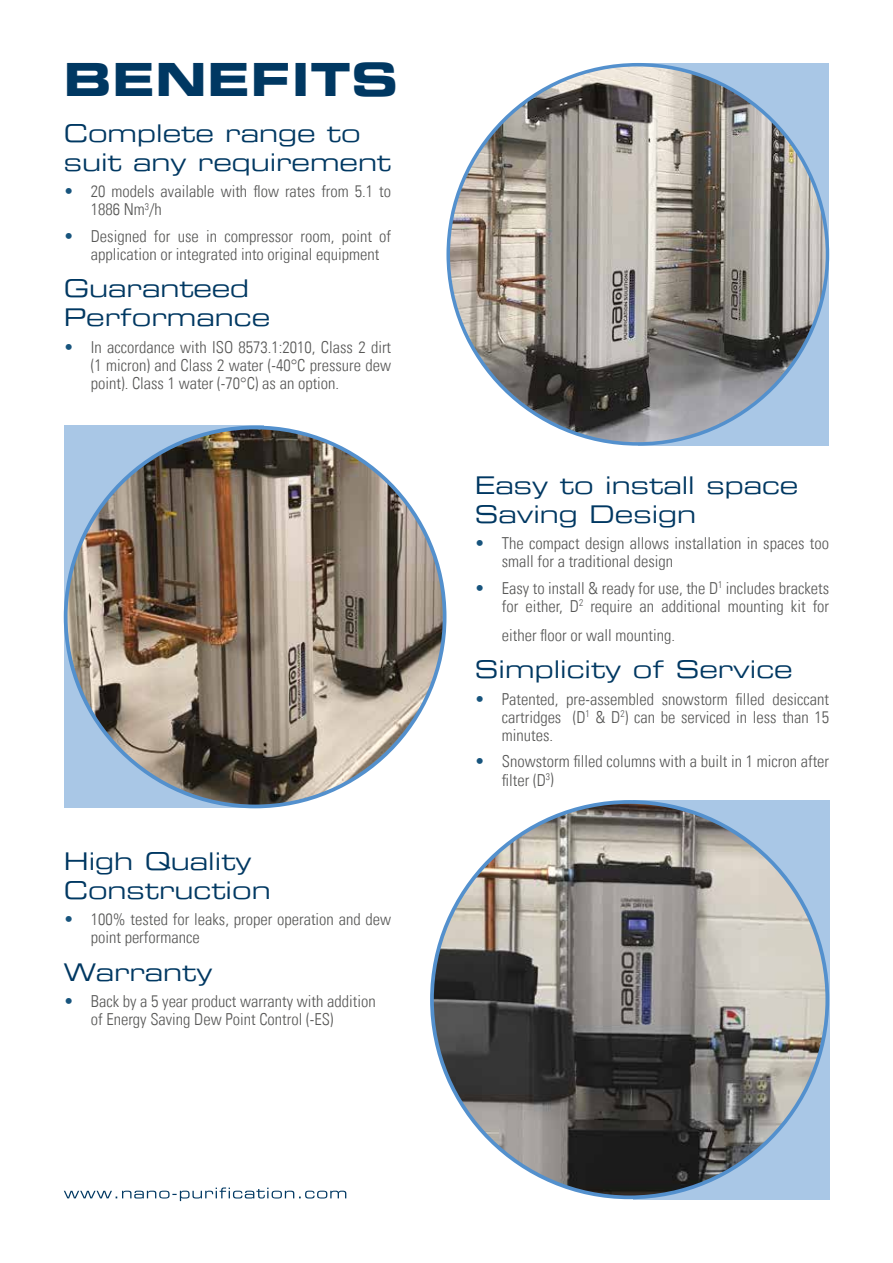
<style>
.page{position:relative;width:893px;height:1263px;background:#fff}
.page>*{position:absolute;margin:0;border:0;box-sizing:border-box;transform-origin:0 0}
.t1{font:45px "Eurostile Bold Extended Two";letter-spacing:.02em;color:#003862}
.t2{font:24px/28.8px "Eurostile Extended Two";color:#003862}
.t3{font:300 condensed 16.5px/18px "Univers LT";color:#575756}
.s1{color:#17547d}
</style>
<div class="page">
<div style="left:639px;top:63px;width:190px;height:383px;background:#a9c7e6"></div>
<img style="left:448px;top:65px;width:379px;height:379px;border-radius:190px">
<div style="left:633px;top:800px;width:196px;height:399px;background:#a9c7e6"></div>
<img style="left:432px;top:802px;width:395px;height:395px;border-radius:198px">
<div style="left:64px;top:426px;width:200px;height:382px;background:#a9c7e6"></div>
<img style="left:66px;top:427px;width:379px;height:379px;border-radius:189px">
<svg style="left:64px;top:1187px;width:282px;height:14px"></svg>
<h1 class="t1" style="left:64px;top:47px;width:336px">BENEFITS</h1>
<h2 class="t2" style="left:64px;top:119px;width:329px">Complete range to suit any requirement</h2>
<p class="t3" style="left:91px;top:182px;width:302px;text-indent:-27px"><span class="s1">•</span> 20 models available with flow rates from 5.1 to<br>1886 Nm<sup>3</sup>/h</p>
<p class="t3" style="left:91px;top:227px;width:302px;text-indent:-27px"><span class="s1">•</span> Designed for use in compressor room, point of application or integrated into original equipment</p>
<h2 class="t2" style="left:64px;top:274px;width:208px">Guaranteed<br>Performance</h2>
<p class="t3" style="left:91px;top:338px;width:302px;text-align:justify;text-indent:-27px"><span class="s1">•</span> In accordance with ISO 8573.1:2010, Class 2 dirt (1 micron) and Class 2 water (-40°C pressure dew point). Class 1 water (-70°C) as an option.</p>
<h2 class="t2" style="left:64px;top:847px;width:208px">High Quality<br>Construction</h2>
<p class="t3" style="left:91px;top:910px;width:302px;text-indent:-27px"><span class="s1">•</span> 100% tested for leaks, proper operation and dew point performance</p>
<h2 class="t2" style="left:64px;top:958px;width:150px">Warranty</h2>
<p class="t3" style="left:91px;top:992px;width:286px;text-indent:-27px"><span class="s1">•</span> Back by a 5 year product warranty with addition of Energy Saving Dew Point Control (-ES)</p>
<h2 class="t2" style="left:475px;top:471px;width:325px">Easy to install space<br>Saving Design</h2>
<p class="t3" style="left:502px;top:534px;width:329px;text-indent:-27px"><span class="s1">•</span> The compact design allows installation in spaces too small for a traditional design</p>
<p class="t3" style="left:475px;top:579px;width:356px;text-align:right"><span class="s1">•</span> Easy to install &amp; ready for use, the D<sup>1</sup> includes brackets for either, D<sup>2</sup> require an additional mounting kit for</p>
<p class="t3" style="left:502px;top:626px;width:175px">either floor or wall mounting.</p>
<h2 class="t2" style="left:475px;top:655px;width:319px">Simplicity of Service</h2>
<p class="t3" style="left:502px;top:690px;width:329px;text-align:justify;text-indent:-27px"><span class="s1">•</span> Patented, pre-assembled snowstorm filled desiccant cartridges (D<sup>1</sup> &amp; D<sup>2</sup>) can be serviced in less than 15 minutes.</p>
<p class="t3" style="left:502px;top:753px;width:329px;text-indent:-27px"><span class="s1">•</span> Snowstorm filled columns with a built in 1 micron after filter (D<sup>3</sup>)</p>
</div>
